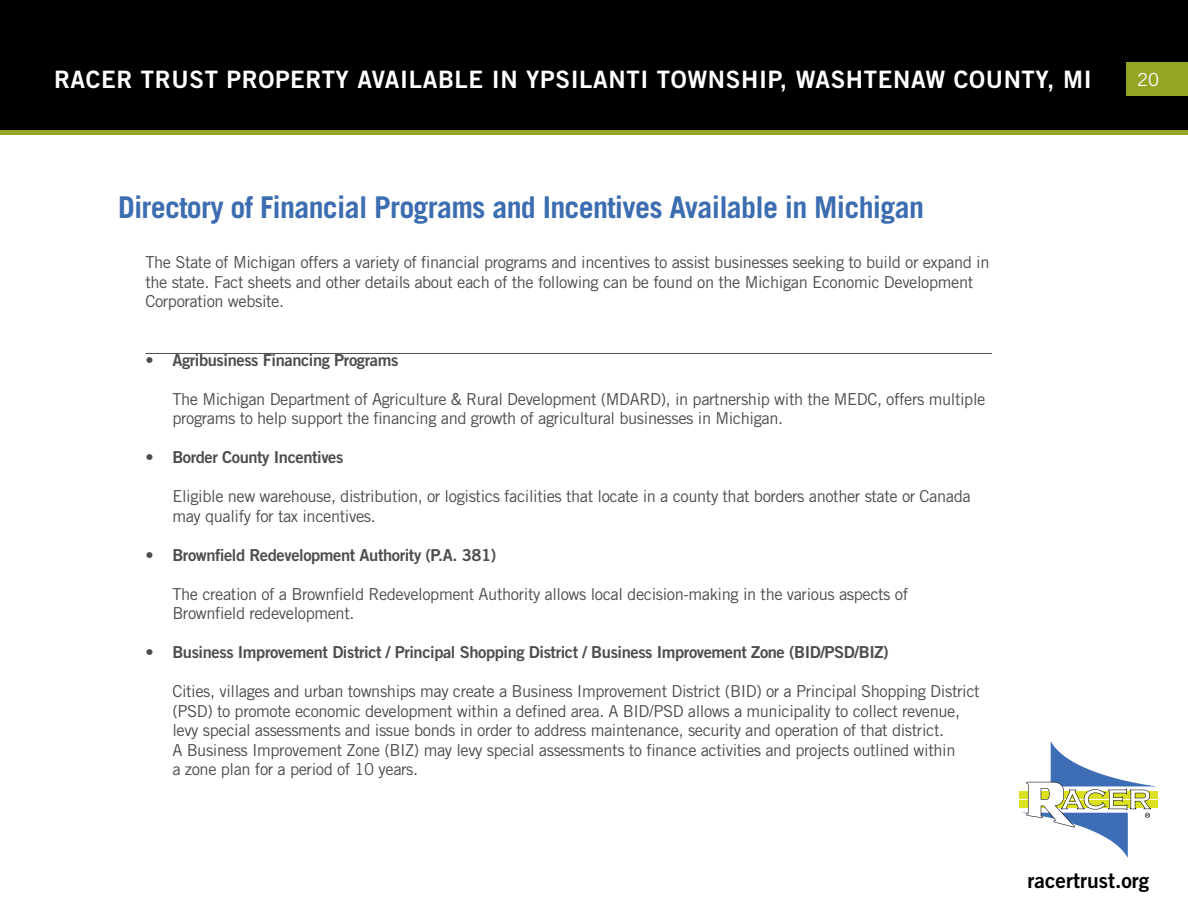
<style>
.page{position:relative;width:1188px;height:918px;background:#fff}
.page>*{position:absolute;margin:0;border:0;box-sizing:border-box;transform-origin:0 0}
.t1{font:700 30px "Trade Gothic LT Std";letter-spacing:-.025em;color:#3c6db1}
.t2{font:24px "Trade Gothic LT Std Bd 2";letter-spacing:.025em;color:#fff}
.t3{font:21px "Trade Gothic LT Std Bd 2";color:#000}
.t4{font:18px "Trade Gothic LT Std";color:#fff}
.t5{font:16.5px/19.5px "Trade Gothic LT Std";letter-spacing:-.025em;color:#4d4d4f}
.t6{font:16.5px "Trade Gothic LT Std Bd 2";letter-spacing:-.025em;color:#4d4d4f}
</style>
<div class="page">
<div style="left:1px;top:1px;width:1186px;height:131px;background:#000"></div>
<div style="left:0;top:0;width:1188px;height:133px;border:2px solid #000"></div>
<div style="left:1126px;top:62px;width:62px;height:34px;background:#96a424"></div>
<div style="left:0;top:130px;width:1188px;height:5px;background:#96a424"></div>
<div style="left:1019px;top:791px;width:139px;height:7px;background:#dbe120"></div>
<div style="left:1019px;top:801px;width:139px;height:7px;background:#dbe120"></div>
<svg style="left:1021px;top:741px;width:137px;height:117px"></svg>
<hr style="left:145px;top:353px;width:847px;height:1px;background:#4d4d4f">
<h2 class="t2" style="left:54px;top:64px;width:1039px">RACER TRUST PROPERTY AVAILABLE IN YPSILANTI TOWNSHIP, WASHTENAW COUNTY, MI</h2>
<p class="t4" style="left:1137px;top:68px;width:23px">20</p>
<h1 class="t1" style="left:118px;top:189px;width:807px">Directory of Financial Programs and Incentives Available in Michigan</h1>
<p class="t5" style="left:145px;top:253px;width:846px">The State of Michigan offers a variety of financial programs and incentives to assist businesses seeking to build or expand in the state. Fact sheets and other details about each of the following can be found on the Michigan Economic Development<br>Corporation website.</p>
<p class="t6" style="left:145px;top:350px;width:254px">• Agribusiness Financing Programs</p>
<p class="t5" style="left:172px;top:389px;width:815px">The Michigan Department of Agriculture &amp; Rural Development (MDARD), in partnership with the MEDC, offers multiple programs to help support the financing and growth of agricultural businesses in Michigan.</p>
<p class="t6" style="left:145px;top:447px;width:200px">• Border County Incentives</p>
<p class="t5" style="left:172px;top:487px;width:800px">Eligible new warehouse, distribution, or logistics facilities that locate in a county that borders another state or Canada may qualify for tax incentives.</p>
<p class="t6" style="left:145px;top:545px;width:352px">• Brownfield Redevelopment Authority (P.A. 381)</p>
<p class="t5" style="left:172px;top:584px;width:737px">The creation of a Brownfield Redevelopment Authority allows local decision-making in the various aspects of<br>Brownfield redevelopment.</p>
<p class="t6" style="left:145px;top:642px;width:745px">• Business Improvement District / Principal Shopping District / Business Improvement Zone (BID/PSD/BIZ)</p>
<p class="t5" style="left:172px;top:682px;width:809px">Cities, villages and urban townships may create a Business Improvement District (BID) or a Principal Shopping District (PSD) to promote economic development within a defined area. A BID/PSD allows a municipality to collect revenue, levy special assessments and issue bonds in order to address maintenance, security and operation of that district.<br>A Business Improvement Zone (BIZ) may levy special assessments to finance activities and projects outlined within<br>a zone plan for a period of 10 years.</p>
<p class="t3" style="left:1028px;top:867px;width:123px">racertrust.org</p>
</div>
